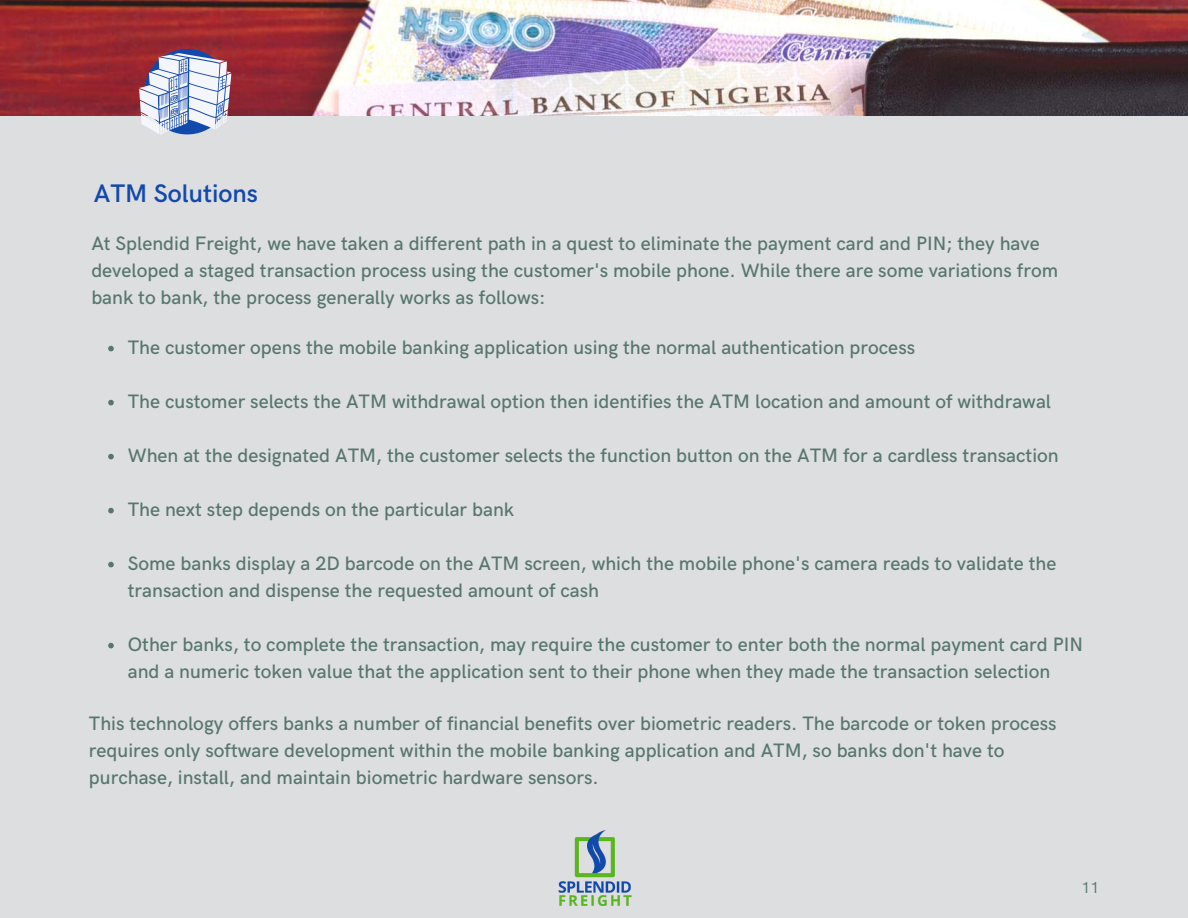
<style>
.page{position:relative;width:1188px;height:918px;background:#dddee0}
.page>*{position:absolute;margin:0;border:0;box-sizing:border-box;transform-origin:0 0}
.t1{font:600 25.5px "HK Grotesk";color:#1249ac}
.t2{font:500 19.5px/27px "HK Grotesk";color:#57766f}
.t3{font:15.9px "HK Grotesk";color:#57766f}
</style>
<div class="page">
<svg style="left:108px;top:346px;width:6px;height:5px"></svg>
<svg style="left:108px;top:400px;width:6px;height:5px"></svg>
<svg style="left:108px;top:454px;width:6px;height:5px"></svg>
<svg style="left:108px;top:508px;width:6px;height:5px"></svg>
<svg style="left:108px;top:562px;width:6px;height:5px"></svg>
<svg style="left:108px;top:643px;width:6px;height:5px"></svg>
<img style="left:0;top:0;width:1188px;height:116px">
<svg style="left:139px;top:53px;width:92px;height:82px"></svg>
<img style="left:558px;top:830px;width:74px;height:76px">
<h1 class="t1" style="left:94px;top:179px;width:166px">ATM Solutions</h1>
<p class="t2" style="left:91px;top:230px;width:968px">At Splendid Freight, we have taken a different path in a quest to eliminate the payment card and PIN; they have developed a staged transaction process using the customer's mobile phone. While there are some variations from bank to bank, the process generally works as follows:</p>
<p class="t2" style="left:128px;top:334px;width:789px">The customer opens the mobile banking application using the normal authentication process</p>
<p class="t2" style="left:128px;top:388px;width:925px">The customer selects the ATM withdrawal option then identifies the ATM location and amount of withdrawal</p>
<p class="t2" style="left:128px;top:442px;width:932px">When at the designated ATM, the customer selects the function button on the ATM for a cardless transaction</p>
<p class="t2" style="left:128px;top:496px;width:388px">The next step depends on the particular bank</p>
<p class="t2" style="left:128px;top:550px;width:930px">Some banks display a 2D barcode on the ATM screen, which the mobile phone's camera reads to validate the transaction and dispense the requested amount of cash</p>
<p class="t2" style="left:128px;top:631px;width:957px">Other banks, to complete the transaction, may require the customer to enter both the normal payment card PIN and a numeric token value that the application sent to their phone when they made the transaction selection</p>
<p class="t2" style="left:89px;top:711px;width:969px">This technology offers banks a number of financial benefits over biometric readers. The barcode or token process requires only software development within the mobile banking application and ATM, so banks don't have to purchase, install, and maintain biometric hardware sensors.</p>
<p class="t3" style="left:1081px;top:879px;width:19px">11</p>
</div>
